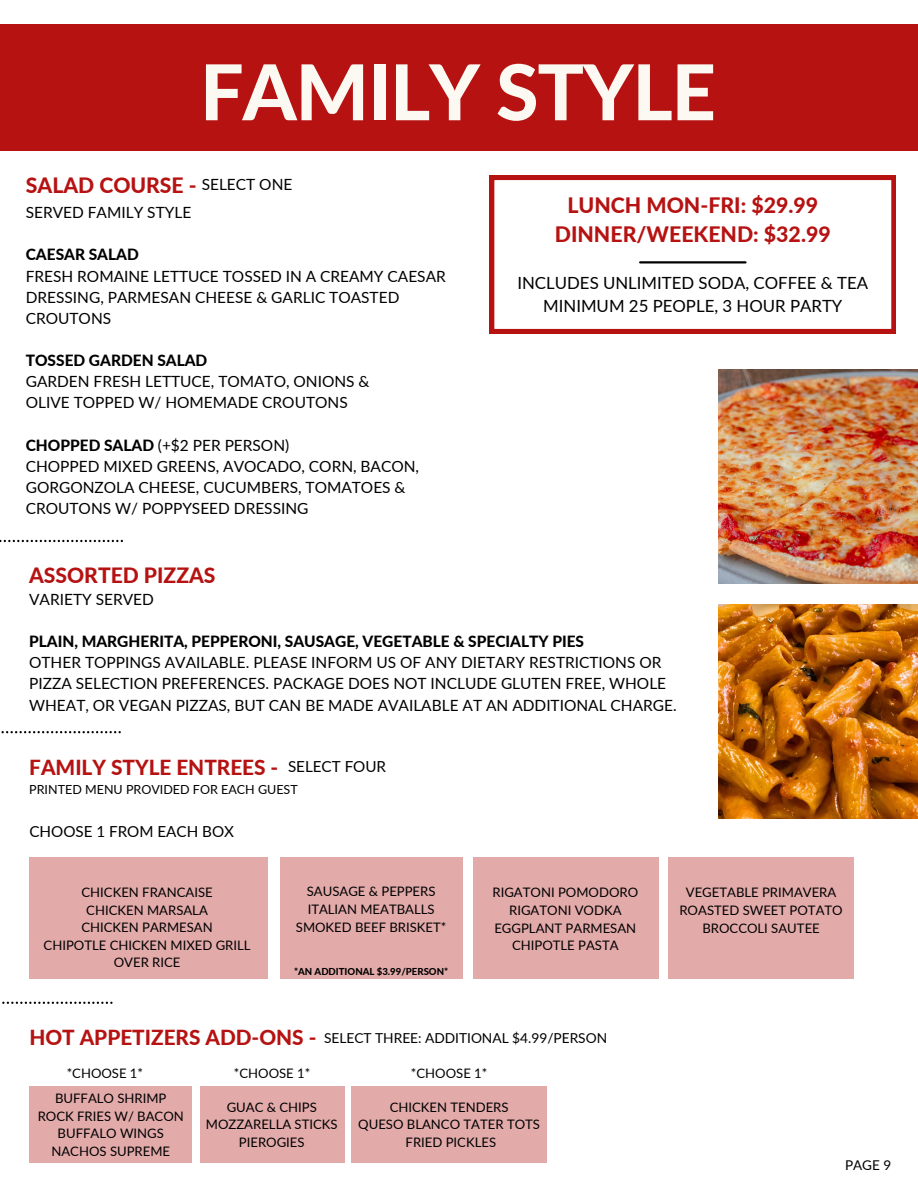
<style>
.page{position:relative;width:918px;height:1188px;background:#fff}
.page>*{position:absolute;margin:0;border:0;box-sizing:border-box;transform-origin:0 0}
.t1{font:800 77.1px "Lato";letter-spacing:-.015em;color:#fbf9f1}
.t2{font:800 21.3px/29.2px "Lato";color:#b61212;text-align:center}
.t3{font:800 21.15px "Lato";color:#b61212}
.t4{font:800 20.7px "Lato";color:#b61212}
.t5{font:16.8px/22.5px "Lato";color:#000;text-align:center}
.t6{font:15.45px/21.1px "Lato";color:#000}
.t7{font:15.15px "Lato";color:#000}
.t8{font:13.65px "Lato";color:#000}
.t9{font:13.5px "Lato";color:#000}
.t10{font:13.05px/17.7px "Lato";color:#000;text-align:center}
.t11{font:12.6px "Lato";color:#000}
.t12{font:800 9.6px "Lato";color:#000}
.s1{font-weight:800}
</style>
<div class="page">
<div style="left:0;top:24px;width:917px;height:127px;background:#b61212"></div>
<svg style="left:490px;top:176px;width:406px;height:157px"></svg>
<hr style="left:640px;top:261px;width:106px;height:3px;background:#000">
<svg style="left:2px;top:1002px;width:111px;height:2px"></svg>
<svg style="left:1px;top:731px;width:120px;height:2px"></svg>
<svg style="left:0;top:540px;width:123px;height:2px"></svg>
<div style="left:29px;top:1086px;width:163px;height:77px;background:#e3aaaa"></div>
<div style="left:200px;top:1086px;width:144px;height:77px;background:#e3aaaa"></div>
<div style="left:352px;top:1086px;width:195px;height:77px;background:#e3aaaa"></div>
<img style="left:718px;top:369px;width:200px;height:214px">
<img style="left:718px;top:605px;width:200px;height:214px">
<div style="left:29px;top:857px;width:239px;height:122px;background:#e3aaaa"></div>
<div style="left:280px;top:857px;width:182px;height:122px;background:#e3aaaa"></div>
<div style="left:473px;top:857px;width:185px;height:122px;background:#e3aaaa"></div>
<div style="left:668px;top:857px;width:186px;height:122px;background:#e3aaaa"></div>
<h3 class="t1" style="left:200px;top:44px;width:517px">FAMILY STYLE</h3>
<h6 class="t3" style="left:26px;top:172px;width:172px">SALAD COURSE -</h6>
<h4 class="t6" style="left:202px;top:174px;width:92px">SELECT ONE</h4>
<h4 class="t6" style="left:26px;top:202px;width:167px">SERVED FAMILY STYLE</h4>
<p class="t6" style="left:26px;top:244px;width:422px"><span class="s1">CAESAR SALAD<br></span>FRESH ROMAINE LETTUCE TOSSED IN A CREAMY CAESAR<br>DRESSING, PARMESAN CHEESE &amp; GARLIC TOASTED<br>CROUTONS</p>
<p class="t6" style="left:26px;top:350px;width:345px"><span class="s1">TOSSED GARDEN SALAD<br></span>GARDEN FRESH LETTUCE, TOMATO, ONIONS &amp;<br>OLIVE TOPPED W/ HOMEMADE CROUTONS</p>
<h2 class="t6" style="left:26px;top:434px;width:395px"><span class="s1">CHOPPED SALAD</span> (+$2 PER PERSON)<br>CHOPPED MIXED GREENS, AVOCADO, CORN, BACON, GORGONZOLA CHEESE, CUCUMBERS, TOMATOES &amp; CROUTONS W/ POPPYSEED DRESSING</h2>
<h1 class="t2" style="left:555px;top:190px;width:277px">LUNCH MON-FRI: $29.99<br>DINNER/WEEKEND: $32.99</h1>
<h2 class="t5" style="left:517px;top:271px;width:352px">INCLUDES UNLIMITED SODA, COFFEE &amp; TEA<br>MINIMUM 25 PEOPLE, 3 HOUR PARTY</h2>
<p class="t3" style="left:29px;top:562px;width:188px">ASSORTED PIZZAS</p>
<p class="t6" style="left:29px;top:588px;width:126px">VARIETY SERVED</p>
<p class="t6" style="left:29px;top:630px;width:649px"><span class="s1">PLAIN, MARGHERITA, PEPPERONI, SAUSAGE, VEGETABLE &amp; SPECIALTY PIES<br></span>OTHER TOPPINGS AVAILABLE. PLEASE INFORM US OF ANY DIETARY RESTRICTIONS OR PIZZA SELECTION PREFERENCES. PACKAGE DOES NOT INCLUDE GLUTEN FREE, WHOLE WHEAT, OR VEGAN PIZZAS, BUT CAN BE MADE AVAILABLE AT AN ADDITIONAL CHARGE.</p>
<p class="t4" style="left:29px;top:754px;width:251px">FAMILY STYLE ENTREES -</p>
<h5 class="t11" style="left:29px;top:782px;width:270px">PRINTED MENU PROVIDED FOR EACH GUEST</h5>
<h5 class="t7" style="left:288px;top:757px;width:100px">SELECT FOUR</h5>
<h5 class="t7" style="left:29px;top:822px;width:206px">CHOOSE 1 FROM EACH BOX</h5>
<h2 class="t10" style="left:44px;top:883px;width:209px">CHICKEN FRANCAISE<br>CHICKEN MARSALA<br>CHICKEN PARMESAN<br>CHIPOTLE CHICKEN MIXED GRILL<br>OVER RICE</h2>
<h5 class="t10" style="left:296px;top:883px;width:152px">SAUSAGE &amp; PEPPERS<br>ITALIAN MEATBALLS<br>SMOKED BEEF BRISKET*</h5>
<h5 class="t12" style="left:294px;top:965px;width:156px">*AN ADDITIONAL $3.99/PERSON*</h5>
<h5 class="t10" style="left:493px;top:883px;width:147px">RIGATONI POMODORO<br>RIGATONI VODKA<br>EGGPLANT PARMESAN<br>CHIPOTLE PASTA</h5>
<h5 class="t10" style="left:679px;top:883px;width:165px">VEGETABLE PRIMAVERA<br>ROASTED SWEET POTATO<br>BROCCOLI SAUTEE</h5>
<h5 class="t4" style="left:29px;top:1025px;width:289px">HOT APPETIZERS ADD-ONS -</h5>
<h4 class="t8" style="left:324px;top:1029px;width:285px">SELECT THREE: ADDITIONAL $4.99/PERSON</h4>
<h4 class="t10" style="left:67px;top:1064px;width:78px">*CHOOSE 1*</h4>
<h4 class="t10" style="left:234px;top:1064px;width:78px">*CHOOSE 1*</h4>
<h4 class="t10" style="left:411px;top:1064px;width:78px">*CHOOSE 1*</h4>
<h2 class="t10" style="left:358px;top:1098px;width:183px">CHICKEN TENDERS<br>QUESO BLANCO TATER TOTS<br>FRIED PICKLES</h2>
<h4 class="t10" style="left:38px;top:1089px;width:148px">BUFFALO SHRIMP<br>ROCK FRIES W/ BACON<br>BUFFALO WINGS<br>NACHOS SUPREME</h4>
<h4 class="t10" style="left:206px;top:1098px;width:133px">GUAC &amp; CHIPS<br>MOZZARELLA STICKS<br>PIEROGIES</h4>
<p class="t9" style="left:845px;top:1157px;width:48px">PAGE 9</p>
</div>
